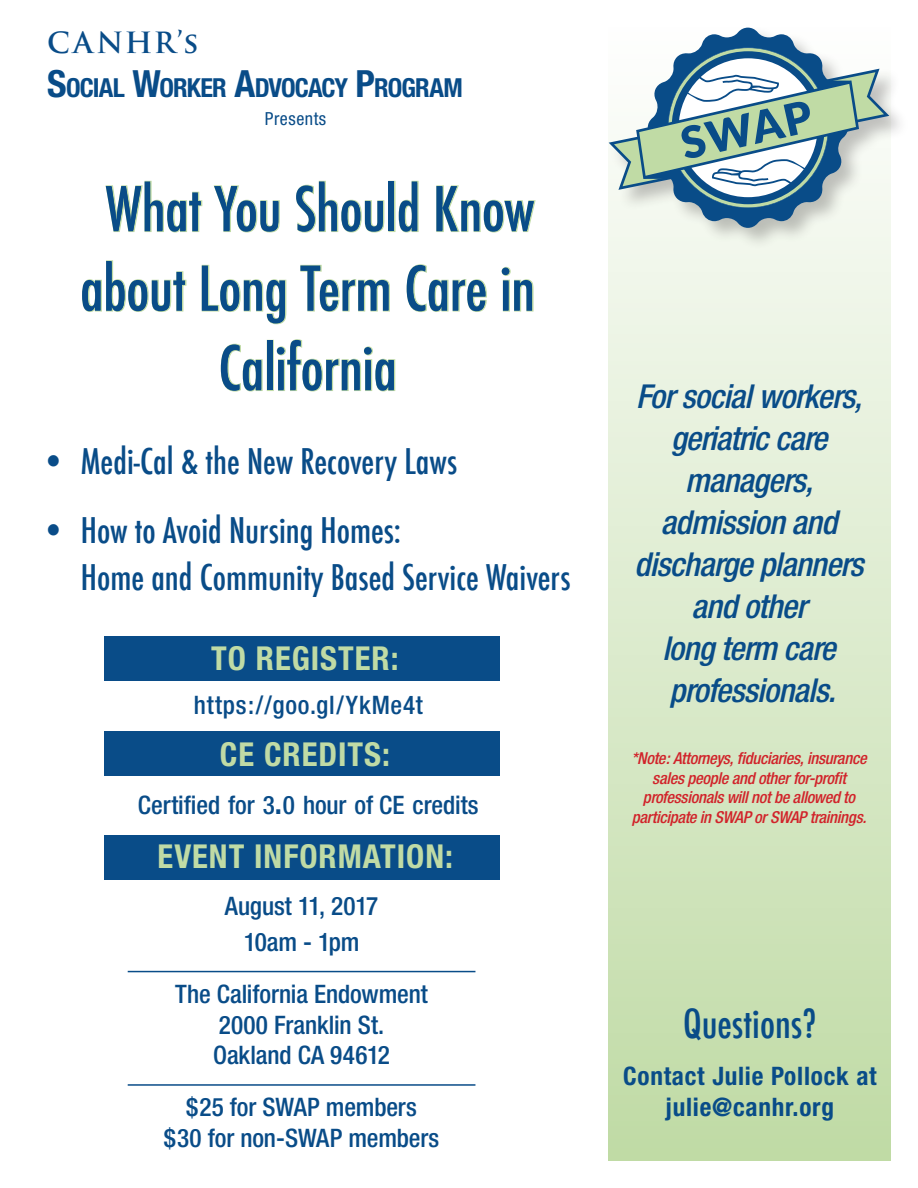
<style>
.page{position:relative;width:918px;height:1188px;background:#fff}
.page>*{position:absolute;margin:0;border:0;box-sizing:border-box;transform-origin:0 0}
.t1{font:500 condensed 60px/79.5px "Futura";letter-spacing:-.01em;color:#094c88;text-align:center}
.t2{font:500 condensed 39px "Futura";color:#094c88}
.t3{font:500 condensed 34.5px/46.8px "Futura";color:#094c88}
.t4{font:italic 500 condensed 33px/42px "Helvetica Neue";letter-spacing:-.02em;color:#094c88;text-align:center}
.t5{font:700 condensed 33px "Helvetica Neue";letter-spacing:.03em;color:#c0dba5}
.t6{font:700 28.5px "Trajan Pro";letter-spacing:.08em;color:#094c88}
.t7{font:700 condensed 26.25px "Helvetica Neue";letter-spacing:-.035em;color:#094c88}
.t8{font:500 condensed 25.5px/30.6px "Helvetica Neue";letter-spacing:-.005em;color:#094c88;text-align:center}
.t9{font:700 condensed 25.5px/30.6px "Helvetica Neue";letter-spacing:.03em;color:#094c88;text-align:center}
.t10{font:500 condensed 25.5px "Helvetica Neue";letter-spacing:.03em;color:#094c88}
.t11{font:condensed 18px "Helvetica Neue";letter-spacing:.03em;color:#094c88}
.t12{font:italic 500 condensed 16.5px/19.8px "Helvetica Neue";letter-spacing:-.02em;color:#d1232a;text-align:center}
.s1{font-size:37.5px}
.s2{font-weight:700;font-size:30px}
</style>
<div class="page">
<svg style="left:609px;top:250px;width:282px;height:911px;background:#d8e8c8"></svg>
<svg style="left:836px;top:941px;width:10px;height:4px"></svg>
<hr style="left:128px;top:971px;width:347px;height:1px;background:#094c88">
<hr style="left:128px;top:1084px;width:347px;height:2px;background:#094c88">
<svg style="left:296px;top:180px;width:89px;height:53px"></svg>
<div style="left:388px;top:181px;width:8px;height:51px;border:2px solid #c0dba5"></div>
<svg style="left:398px;top:180px;width:21px;height:53px"></svg>
<svg style="left:436px;top:185px;width:100px;height:48px"></svg>
<svg style="left:82px;top:180px;width:205px;height:145px"></svg>
<svg style="left:300px;top:264px;width:90px;height:48px"></svg>
<svg style="left:406px;top:264px;width:81px;height:48px"></svg>
<svg style="left:501px;top:266px;width:33px;height:46px"></svg>
<svg style="left:220px;top:343px;width:43px;height:49px"></svg>
<div style="left:267px;top:340px;width:7px;height:51px;border:2px solid #c0dba5"></div>
<svg style="left:276px;top:339px;width:120px;height:53px"></svg>
<div style="left:104px;top:636px;width:396px;height:45px;background:#094c88"></div>
<div style="left:104px;top:835px;width:396px;height:45px;background:#094c88"></div>
<div style="left:608px;top:25px;width:302px;height:225px;background:#231f20;opacity:.27"></div>
<svg style="left:609px;top:28px;width:280px;height:200px"></svg>
<div style="left:104px;top:731px;width:396px;height:45px;background:#094c88"></div>
<p class="t6" style="left:47px;top:25px;width:153px">CANHR’s</p>
<p class="t7" style="left:47px;top:72px;width:417px"><span class="s1">S</span>OCIAL <span class="s1">W</span>ORKER <span class="s1">A</span>DVOCACY <span class="s1">P</span>ROGRAM</p>
<p class="t11" style="left:265px;top:108px;width:63px">Presents</p>
<h1 class="t1" style="left:80px;top:170px;width:457px">What You Should Know about Long Term Care in<br>California</h1>
<h3 class="t3" style="left:40px;top:438px;width:418px">• Medi-Cal &amp; the New Recovery Laws</h3>
<h3 class="t3" style="left:81px;top:507px;width:491px;text-indent:-41px">• How to Avoid Nursing Homes:<br>Home and Community Based Service Waivers</h3>
<p class="t5" style="left:211px;top:638px;width:189px">TO REGISTER:</p>
<p class="t10" style="left:194px;top:689px;width:230px">https://goo.gl/YkMe4t</p>
<p class="t5" style="left:220px;top:734px;width:171px">CE CREDITS:</p>
<p class="t8" style="left:138px;top:789px;width:342px">Certified for 3<span class="s2">.</span>0 hour of CE credits</p>
<p class="t5" style="left:158px;top:837px;width:297px">EVENT INFORMATION:</p>
<p class="t8" style="left:225px;top:887px;width:155px;line-height:36px">August 11, 2017<br>10am - 1pm</p>
<p class="t8" style="left:175px;top:978px;width:254px">The California Endowment<br>2000 Franklin St.<br>Oakland CA 94612</p>
<p class="t8" style="left:164px;top:1092px;width:277px">$25 for SWAP members<br>$30 for non-SWAP members</p>
<p class="t4" style="left:635px;top:375px;width:230px">For social workers, geriatric care managers, admission and discharge planners and other<br>long term care professionals.</p>
<p class="t12" style="left:632px;top:748px;width:237px">*Note: Attorneys, fiduciaries, insurance sales people and other for-profit professionals will not be allowed to participate in SWAP or SWAP trainings.</p>
<h2 class="t2" style="left:683px;top:999px;width:135px">Questions?</h2>
<p class="t9" style="left:623px;top:1061px;width:255px">Contact Julie Pollock at julie@canhr.org</p>
</div>
